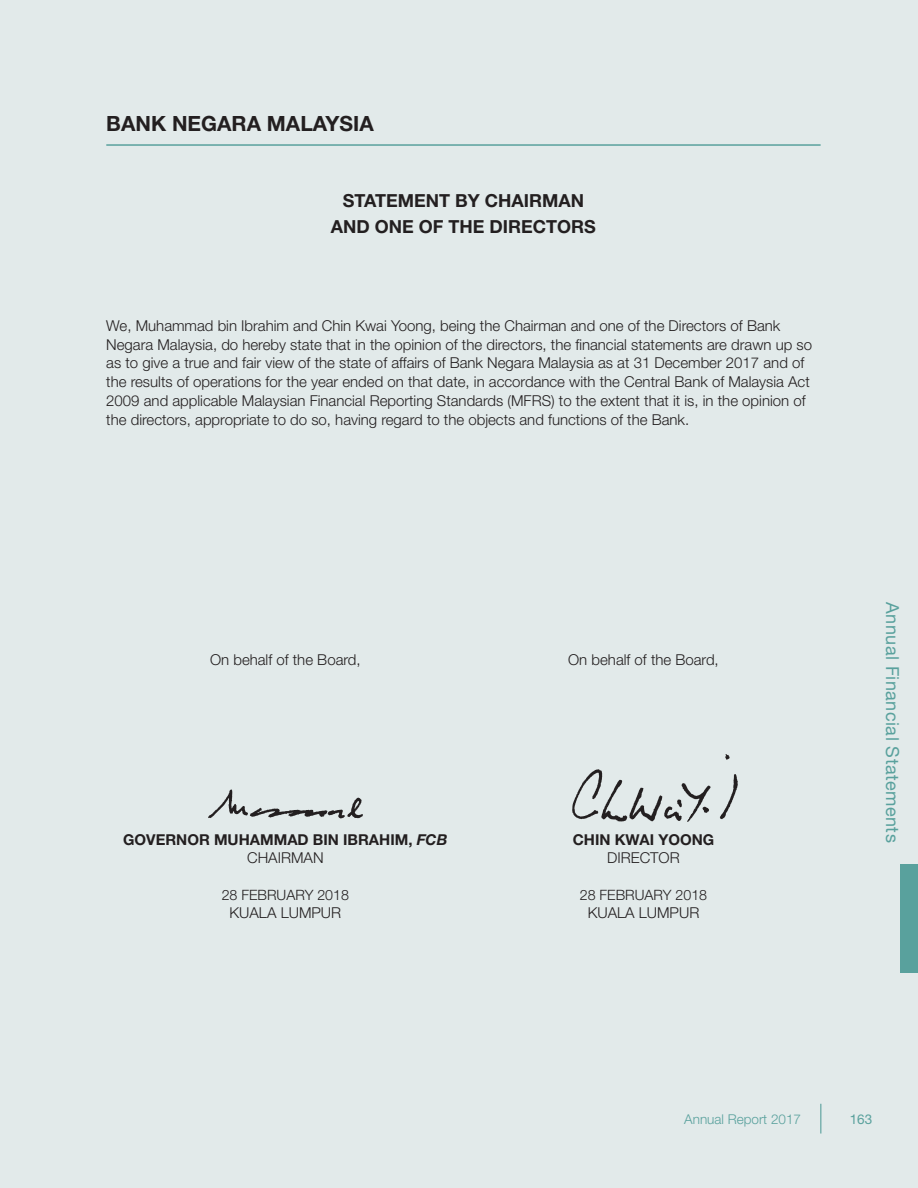
<style>
.page{position:relative;width:918px;height:1188px;background:#e2eaea}
.page>*{position:absolute;margin:0;border:0;box-sizing:border-box;transform-origin:0 0}
.t1{font:700 21px "Helvetica Neue";color:#231f20}
.t2{font:700 18px/25.7px "Helvetica Neue";color:#231f20;text-align:center}
.t3{font:18px "Helvetica Neue";letter-spacing:.025em;color:#59a19d}
.t4{font:300 15px/18.8px "Helvetica Neue";color:#231f20}
.t5{font:700 15px/18px "Helvetica Neue";color:#231f20;text-align:center}
.t6{font:300 14.25px "Helvetica Neue";color:#231f20}
.t7{font:300 13.5px "Helvetica Neue";color:#59a19d}
.t8{font:13.5px "Helvetica Neue";color:#59a19d}
.s1{font-style:italic}
.s2{font-weight:300}
</style>
<div class="page">
<hr style="left:820px;top:1104px;width:1px;height:30px;background:#59a19d">
<div style="left:900px;top:864px;width:18px;height:109px;background:#59a19d"></div>
<hr style="left:106px;top:144px;width:715px;height:2px;background:#59a19d">
<img style="left:208px;top:789px;width:155px;height:30px">
<img style="left:572px;top:754px;width:166px;height:68px">
<h1 class="t1" style="left:106px;top:116px;width:269px">BANK NEGARA MALAYSIA</h1>
<p class="t2" style="left:331px;top:190px;width:267px">STATEMENT BY CHAIRMAN<br>AND ONE OF THE DIRECTORS</p>
<p class="t4" style="left:106px;top:318px;width:707px">We, Muhammad bin Ibrahim and Chin Kwai Yoong, being the Chairman and one of the Directors of Bank Negara Malaysia, do hereby state that in the opinion of the directors, the financial statements are drawn up so as to give a true and fair view of the state of affairs of Bank Negara Malaysia as at 31 December 2017 and of the results of operations for the year ended on that date, in accordance with the Central Bank of Malaysia Act 2009 and applicable Malaysian Financial Reporting Standards (MFRS) to the extent that it is, in the opinion of the directors, appropriate to do so, having regard to the objects and functions of the Bank.</p>
<p class="t4" style="left:210px;top:652px;width:152px">On behalf of the Board,</p>
<p class="t5" style="left:123px;top:832px;width:326px">GOVERNOR MUHAMMAD BIN IBRAHIM, <span class="s1">FCB<br></span><span class="s2">CHAIRMAN</span></p>
<p class="t6" style="left:222px;top:890px;width:129px">28 FEBRUARY 2018</p>
<p class="t4" style="left:230px;top:905px;width:113px">KUALA LUMPUR</p>
<p class="t4" style="left:568px;top:652px;width:152px">On behalf of the Board,</p>
<p class="t5" style="left:573px;top:832px;width:143px">CHIN KWAI YOONG</p>
<p class="t4" style="left:607px;top:850px;width:74px">DIRECTOR</p>
<p class="t6" style="left:580px;top:890px;width:129px">28 FEBRUARY 2018</p>
<p class="t4" style="left:588px;top:905px;width:113px">KUALA LUMPUR</p>
<p class="t3" style="left:899px;top:602px;width:242px;rotate:90deg">Annual Financial Statements</p>
<p class="t7" style="left:684px;top:1114px;width:118px">Annual Report 2017</p>
<p class="t8" style="left:850px;top:1114px;width:24px">163</p>
</div>
